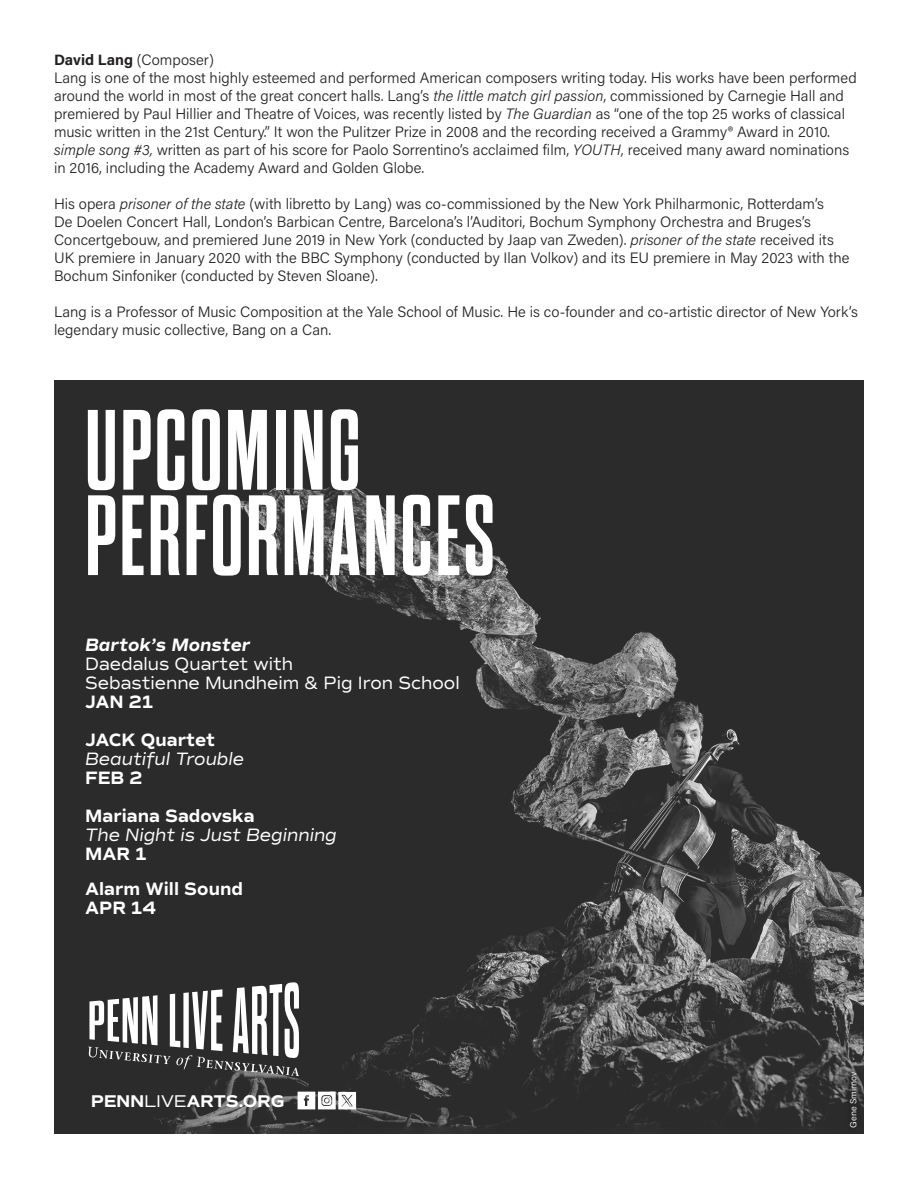
<style>
.page{position:relative;width:918px;height:1188px;background:#fff}
.page>*{position:absolute;margin:0;border:0;box-sizing:border-box;transform-origin:0 0}
.t1{font:700 113.85px "Dharma Gothic M";letter-spacing:.025em;color:#fff}
.Dates{font:italic 18.15px/19px "Commuters Sans";color:#fff;scale:.94 1}
.Dates-2{font:18.15px/19px "Commuters Sans";color:#fff;scale:.94 1}
.Dates-3{font:700 18.15px/19px "Commuters Sans";color:#fff;scale:.94 1}
.t2{font:700 17.25px "Commuters Sans";letter-spacing:-.02em;color:#fff}
.t3{font:300 15px/18px "Acumin Pro";color:#231f20}
.t4{font:9px "Acumin Pro";color:#ececee}
.s1{font-weight:700}
.s2{font-style:italic}
.s3{font-weight:700;font-style:italic}
.s4{font-weight:700;font-style:normal}
.s5{font-weight:400}
</style>
<div class="page">
<img style="left:54px;top:380px;width:810px;height:754px">
<svg style="left:88px;top:982px;width:211px;height:94px"></svg>
<svg style="left:298px;top:1092px;width:58px;height:17px"></svg>
<div style="left:843px;top:1065px;width:20px;height:69px;background:#231f20;opacity:.75"></div>
<p class="t3" style="left:54px;top:50px;width:804px"><span class="s1">David Lang</span> (Composer)<br>Lang is one of the most highly esteemed and performed American composers writing today. His works have been performed around the world in most of the great concert halls. Lang’s <span class="s2">the little match girl passion</span>, commissioned by Carnegie Hall and premiered by Paul Hillier and Theatre of Voices, was recently listed by <span class="s2">The Guardian</span> as “one of the top 25 works of classical music written in the 21st Century.” It won the Pulitzer Prize in 2008 and the recording received a Grammy® Award in 2010. <span class="s2">simple song #3,</span> written as part of his score for Paolo Sorrentino’s acclaimed film, <span class="s2">YOUTH</span>, received many award nominations in 2016, including the Academy Award and Golden Globe.</p>
<p class="t3" style="left:54px;top:194px;width:797px">His opera <span class="s2">prisoner of the state</span> (with libretto by Lang) was co-commissioned by the New York Philharmonic, Rotterdam’s<br>De Doelen Concert Hall, London’s Barbican Centre, Barcelona’s l’Auditori, Bochum Symphony Orchestra and Bruges’s Concertgebouw, and premiered June 2019 in New York (conducted by Jaap van Zweden). <span class="s2">prisoner of the state</span> received its UK premiere in January 2020 with the BBC Symphony (conducted by Ilan Volkov) and its EU premiere in May 2023 with the Bochum Sinfoniker (conducted by Steven Sloane).</p>
<p class="t3" style="left:54px;top:302px;width:805px">Lang is a Professor of Music Composition at the Yale School of Music. He is co-founder and co-artistic director of New York’s legendary music collective, Bang on a Can.</p>
<p class="t1" style="left:85px;top:396px;width:277px">UPCOMING</p>
<p class="t1" style="left:85px;top:481px;width:411px">PERFORMANCES</p>
<p class="Dates-2" style="left:85px;top:635px;width:400px"><span class="s3">Bartok’s Monster<br></span>Daedalus Quartet with<br>Sebastienne Mundheim &amp; Pig Iron School<br><span class="s1">JAN 21</span></p>
<p class="Dates" style="left:85px;top:730px;width:171px"><span class="s4">JACK Quartet<br></span>Beautiful Trouble<br><span class="s4">FEB 2</span></p>
<p class="Dates" style="left:85px;top:807px;width:269px"><span class="s4">Mariana Sadovska<br></span>The Night is Just Beginning<br><span class="s4">MAR 1</span></p>
<p class="Dates-3" style="left:85px;top:879px;width:170px">Alarm Will Sound<br>APR 14</p>
<p class="t2" style="left:91px;top:1091px;width:195px">PENN<span class="s5">LIVE</span>ARTS.ORG</p>
<p class="t4" style="left:847px;top:1128px;width:57px;rotate:-90deg">Gene Smirnov</p>
</div>
